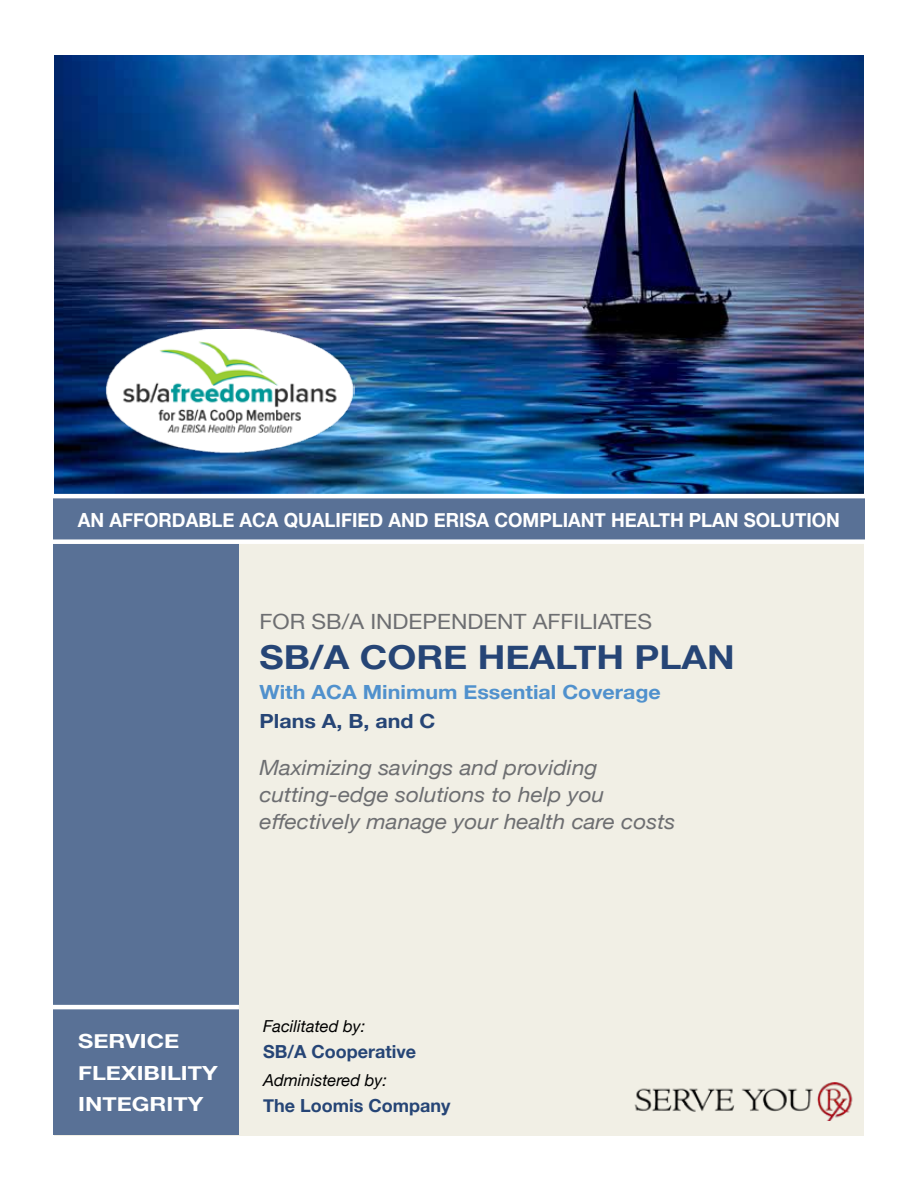
<style>
.page{position:relative;width:918px;height:1188px;background:#fff}
.page>*{position:absolute;margin:0;border:0;box-sizing:border-box;transform-origin:0 0}
.t1{font:700 33px "Helvetica Neue";color:#264576;scale:1.13 1}
.t2{font:italic 21px/27px "Helvetica Neue";color:#6d6e71;scale:1.08 1}
.t3{font:21px "Helvetica Neue";color:#6d6e71;scale:1.08 1}
.t4{font:700 19.5px "Helvetica Neue";color:#fff;scale:.95 1}
.t5{font:700 19.5px "Helvetica Neue";color:#5091cd;scale:1.1 1}
.t6{font:700 19.5px/31.5px "Helvetica Neue";color:#fff;scale:1.2 1}
.t7{font:700 19.5px "Helvetica Neue";color:#264576;scale:1.1 1}
.t8{font:700 18px "Helvetica Neue";color:#264576}
.t9{font:italic 16.5px "Helvetica Neue";color:#000}
</style>
<div class="page">
<div style="left:54px;top:541px;width:810px;height:595px;background:#f1efe5"></div>
<div style="left:53px;top:544px;width:186px;height:591px;background:#597196"></div>
<hr style="left:24px;top:1005px;width:215px;height:4px;background:#fff">
<img style="left:634px;top:1083px;width:219px;height:37px">
<img style="left:54px;top:56px;width:810px;height:438px">
<div style="left:53px;top:495px;width:811px;height:45px;background:#597196"></div>
<hr style="left:31px;top:494px;width:856px;height:4px;background:#fff">
<div style="left:31px;top:539px;width:856px;height:5px;background:#fff"></div>
<img style="left:104px;top:329px;width:250px;height:128px">
<p class="t4" style="left:78px;top:505px;width:804px">AN AFFORDABLE ACA QUALIFIED AND ERISA COMPLIANT HEALTH PLAN SOLUTION</p>
<p class="t3" style="left:260px;top:607px;width:365px">FOR SB/A INDEPENDENT AFFILIATES</p>
<h1 class="t1" style="left:260px;top:631px;width:422px">SB/A CORE HEALTH PLAN</h1>
<p class="t5" style="left:260px;top:677px;width:366px">With ACA Minimum Essential Coverage</p>
<p class="t7" style="left:260px;top:705px;width:161px">Plans A, B, and C</p>
<p class="t2" style="left:260px;top:755px;width:387px">Maximizing savings and providing cutting-edge solutions to help you effectively manage your health care costs</p>
<p class="t6" style="left:78px;top:1026px;width:118px">SERVICE<br>FLEXIBILITY<br>INTEGRITY</p>
<p class="t9" style="left:263px;top:1014px;width:104px">Facilitated by:</p>
<p class="t8" style="left:263px;top:1038px;width:155px">SB/A Cooperative</p>
<p class="t9" style="left:263px;top:1068px;width:126px">Administered by:</p>
<p class="t8" style="left:263px;top:1091px;width:189px">The Loomis Company</p>
</div>
